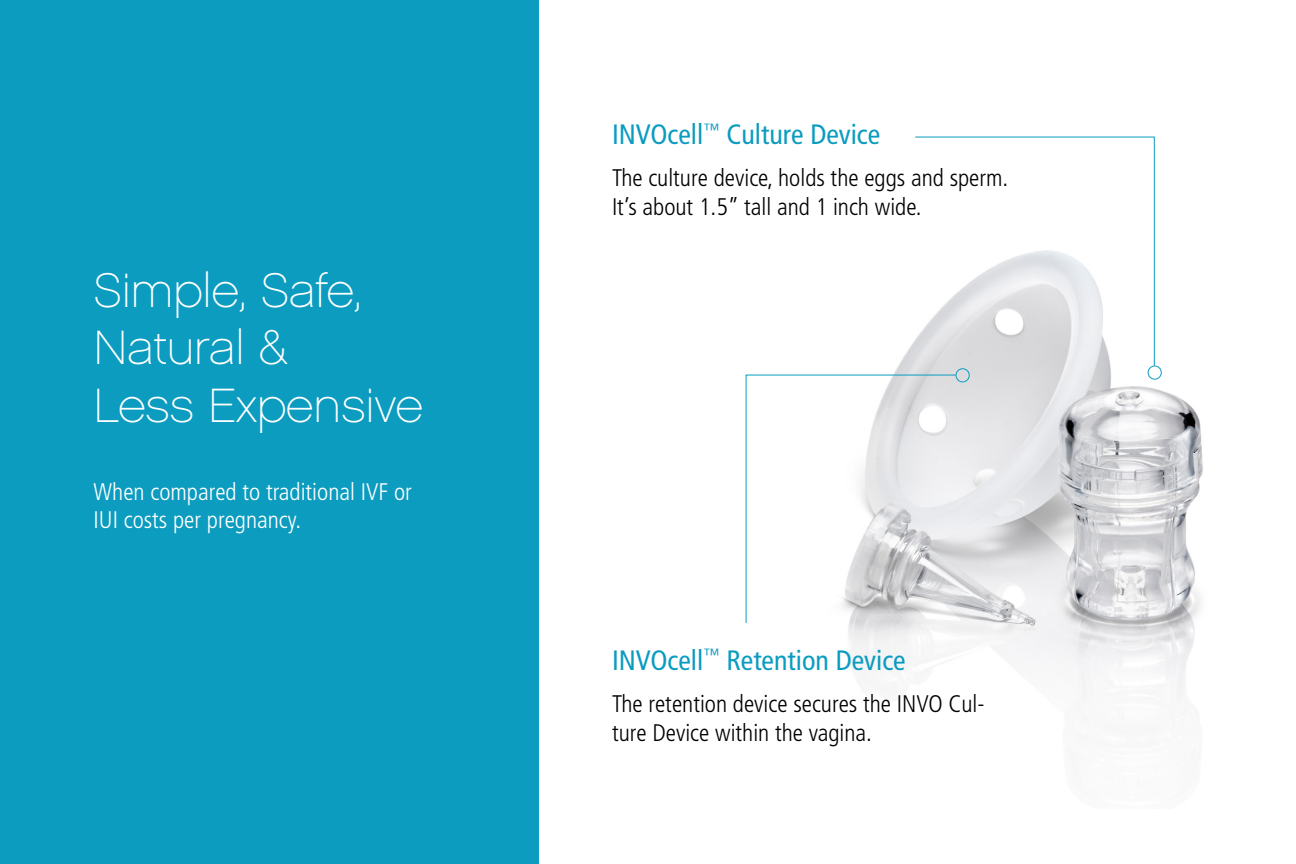
<style>
.page{position:relative;width:1296px;height:864px;background:#fff}
.page>*{position:absolute;margin:0;border:0;box-sizing:border-box;transform-origin:0 0}
.t1{font:48px/57.6px "Chalet Paris Nineteen Sixty";color:#fff}
.t2{font:condensed 28px "Frutiger LT Std";color:#0c9cc0}
.t3{font:300 condensed 24px/28.8px "Frutiger LT Std";color:#000}
.t4{font:300 condensed 24px/28.8px "Frutiger LT Std";color:#fff}
</style>
<div class="page">
<div style="left:0;top:0;width:539px;height:864px;background:#0c9cc0"></div>
<img style="left:848px;top:342px;width:355px;height:378px">
<div style="left:956px;top:368px;width:14px;height:14px;border:1px solid #0c9cc0;border-radius:50%"></div>
<svg style="left:745px;top:374px;width:212px;height:250px"></svg>
<svg style="left:914px;top:136px;width:241px;height:230px"></svg>
<div style="left:1148px;top:366px;width:14px;height:14px;border:1px solid #0c9cc0;border-radius:50%"></div>
<h1 class="t1" style="left:94px;top:262px;width:331px">Simple, Safe,<br>Natural &amp;<br>Less Expensive</h1>
<p class="t4" style="left:94px;top:477px;width:320px">When compared to traditional IVF or<br>IUI costs per pregnancy.</p>
<p class="t2" style="left:612px;top:118px;width:270px">INVOcell<sup>™</sup> Culture Device</p>
<p class="t3" style="left:612px;top:164px;width:398px">The culture device, holds the eggs and sperm.<br>It’s about 1.5” tall and 1 inch wide.</p>
<p class="t2" style="left:612px;top:644px;width:295px">INVOcell<sup>™</sup> Retention Device</p>
<p class="t3" style="left:612px;top:689px;width:374px">The retention device secures the INVO Cul&shy;ture Device within the vagina.</p>
</div>
